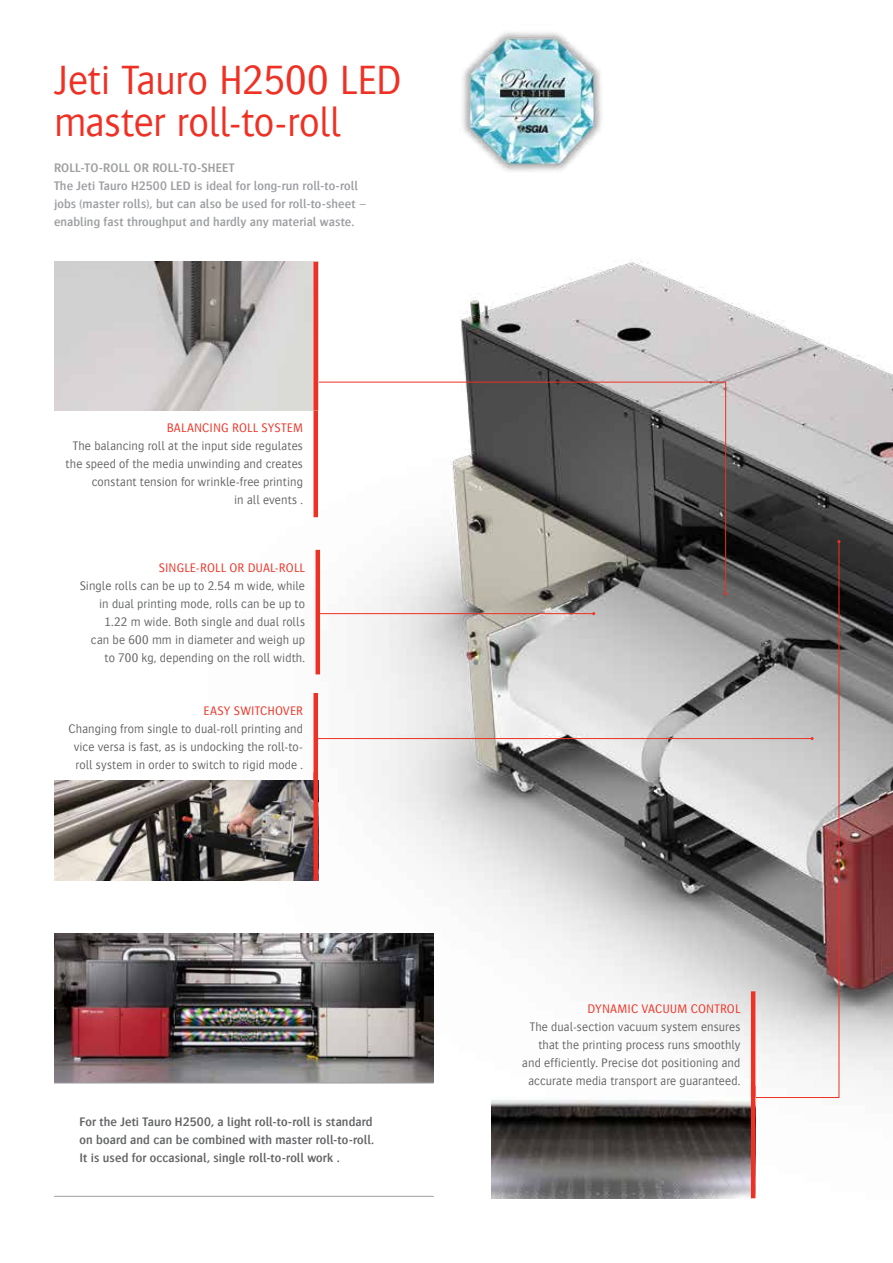
<style>
.page{position:relative;width:893px;height:1263px;background:#fff}
.page>*{position:absolute;margin:0;border:0;box-sizing:border-box;transform-origin:0 0}
.t1{font:300 42px/42px "Bosis For Agfa";letter-spacing:-.015em;color:#ee3124}
.t2{font:300 12.75px/18px "Bosis For Agfa";letter-spacing:.01em;color:#636466;text-align:right}
.t3{font:600 12.75px/18px "Bosis For Agfa";letter-spacing:.005em;color:#9d9fa2}
.t4{font:600 12.75px/18px "Bosis For Agfa";letter-spacing:.005em;color:#636466}
.t5{font:300 12.75px "Bosis For Agfa";letter-spacing:.01em;color:#ee3124}
</style>
<div class="page">
<img style="left:54px;top:259px;width:839px;height:940px">
<hr style="left:751px;top:991px;width:4px;height:107px;background:#ee3124">
<svg style="left:317px;top:381px;width:409px;height:214px"></svg>
<svg style="left:755px;top:541px;width:85px;height:557px;background:#a29c9c"></svg>
<img style="left:491px;top:1098px;width:260px;height:100px">
<hr style="left:751px;top:1086px;width:4px;height:112px;background:#ee3124">
<hr style="left:316px;top:550px;width:4px;height:124px;background:#ee3124">
<hr style="left:314px;top:411px;width:4px;height:106px;background:#ee3124">
<hr style="left:314px;top:693px;width:4px;height:88px;background:#ee3124">
<img style="left:462px;top:32px;width:139px;height:139px">
<img style="left:54px;top:262px;width:260px;height:149px">
<img style="left:54px;top:934px;width:380px;height:149px">
<hr style="left:314px;top:262px;width:4px;height:149px;background:#ee3124">
<hr style="left:320px;top:613px;width:274px;height:1px;background:#ee3124">
<hr style="left:316px;top:738px;width:496px;height:1px;background:#ee3124">
<img style="left:54px;top:780px;width:260px;height:101px">
<hr style="left:314px;top:772px;width:4px;height:109px;background:#ee3124">
<hr style="left:54px;top:1083px;width:380px;height:1px;background:#9d9fa2">
<hr style="left:54px;top:1196px;width:380px;height:1px;background:#9d9fa2">
<h1 class="t1" style="left:54px;top:58px;width:349px">Jeti Tauro H2500 LED master roll-to-roll</h1>
<p class="t3" style="left:54px;top:158px;width:314px">ROLL-TO-ROLL OR ROLL-TO-SHEET<br>The Jeti Tauro H2500 LED is ideal for long-run roll-to-roll jobs (master rolls), but can also be used for roll-to-sheet – enabling fast throughput and hardly any material waste.</p>
<p class="t5" style="left:167px;top:422px;width:138px">BALANCING ROLL SYSTEM</p>
<p class="t2" style="left:66px;top:437px;width:239px">The balancing roll at the input side regulates the speed of the media unwinding and creates constant tension for wrinkle-free printing<br>in all events .</p>
<p class="t5" style="left:159px;top:561px;width:148px">SINGLE-ROLL OR DUAL-ROLL</p>
<p class="t2" style="left:80px;top:576px;width:227px">Single rolls can be up to 2.54 m wide, while in dual printing mode, rolls can be up to 1.22 m wide. Both single and dual rolls<br>can be 600 mm in diameter and weigh up to 700 kg, depending on the roll width.</p>
<p class="t5" style="left:204px;top:704px;width:101px">EASY SWITCHOVER</p>
<p class="t2" style="left:69px;top:719px;width:236px;text-align:center">Changing from single to dual-roll printing and vice versa is fast, as is undocking the roll-to&shy;roll system in order to switch to rigid mode .</p>
<p class="t4" style="left:80px;top:1112px;width:296px">For the Jeti Tauro H2500, a light roll-to-roll is standard on board and can be combined with master roll-to-roll.<br>It is used for occasional, single roll-to-roll work .</p>
<p class="t5" style="left:588px;top:1002px;width:154px">DYNAMIC VACUUM CONTROL</p>
<p class="t2" style="left:522px;top:1018px;width:220px">The dual-section vacuum system ensures that the printing process runs smoothly and efficiently. Precise dot positioning and accurate media transport are guaranteed.</p>
</div>
